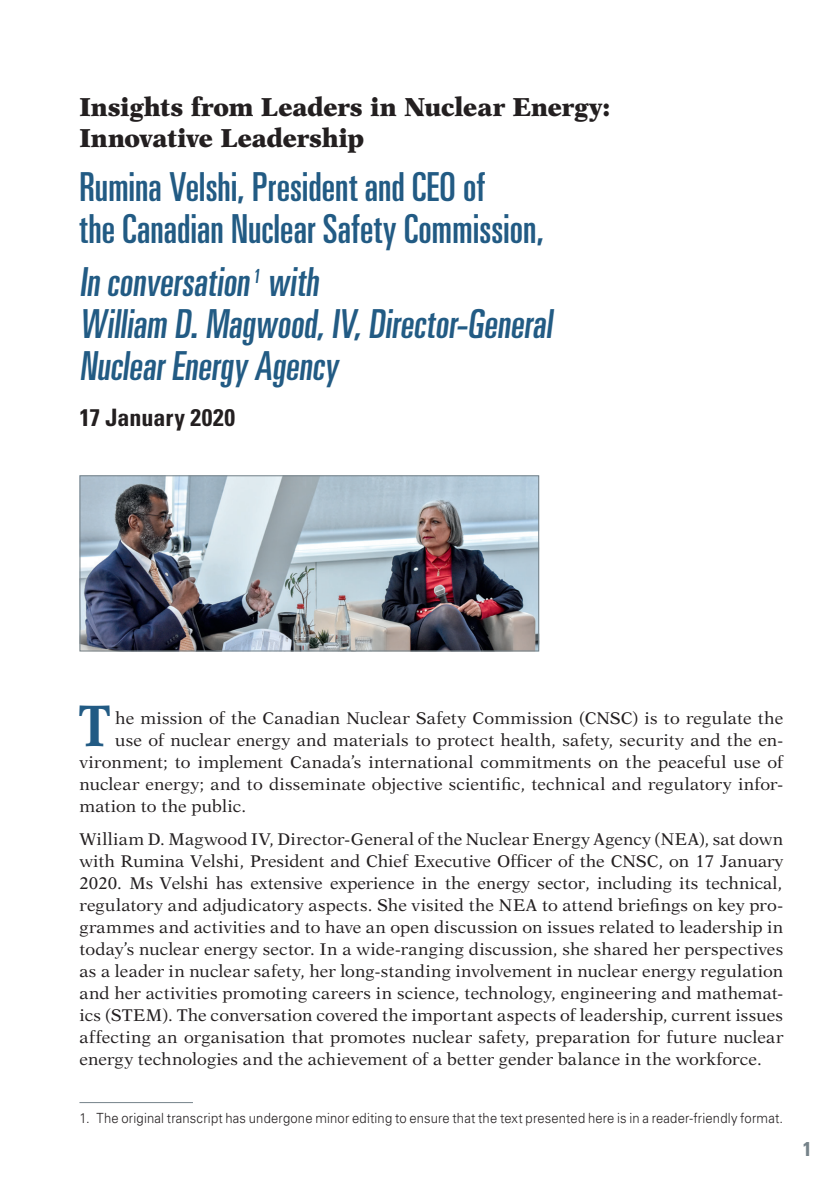
<style>
.page{position:relative;width:840px;height:1191px;background:#fff}
.page>*{position:absolute;margin:0;border:0;box-sizing:border-box;transform-origin:0 0}
.t1{font:700 58.6px "New Aster LT Std";color:#225b84;scale:.79 1}
.t2{font:ultra-condensed 40px/42px "Univers LT Std";color:#225b84}
.t3{font:900 26px/31.2px "New Aster LT Std";letter-spacing:-.01em;color:#231f20;scale:.95 1}
.t4{font:700 condensed 24px "Univers LT Std";color:#231f20}
.t5{font:700 condensed 20px "Univers LT Std";color:#76838a}
.t6{font:17px/22px "New Aster LT Std";letter-spacing:.01em;color:#231f20;text-align:justify}
.t7{font:300 14px "Univers LT Std";letter-spacing:.015em;color:#231f20;scale:.93 1}
</style>
<div class="page">
<img style="left:79px;top:475px;width:460px;height:177px">
<hr style="left:79px;top:1102px;width:114px;height:1px;background:#76838a">
<p class="t3" style="left:79px;top:91px;width:560px">Insights from Leaders in Nuclear Energy:<br>Innovative Leadership</p>
<p class="t2" style="left:79px;top:165px;width:465px">Rumina Velshi, President and CEO of<br>the Canadian Nuclear Safety Commission,</p>
<p class="t2" style="left:79px;top:261px;width:479px">In conversation<sup>1</sup> with<br>William D.Magwood,IV,Director-General<br>NuclearEnergy Agency</p>
<p class="t4" style="left:79px;top:403px;width:157px">17 January 2020</p>
<p class="t1" style="left:79px;top:690px;width:42px">T</p>
<p class="t6" style="left:115px;top:706px;width:669px">he mission of the Canadian Nuclear Safety Commission (CNSC) is to regulate the use of nuclear energy and materials to protect health, safety, security and the en-</p>
<p class="t6" style="left:79px;top:750px;width:705px">vironment; to implement Canada’s international commitments on the peaceful use of nuclear energy; and to disseminate objective scientific, technical and regulatory infor&shy;mation to the public.</p>
<p class="t6" style="left:79px;top:828px;width:705px">William D. Magwood IV, Director-General of the Nuclear Energy Agency (NEA), sat down with Rumina Velshi, President and Chief Executive Officer of the CNSC, on 17 January 2020. Ms Velshi has extensive experience in the energy sector, including its technical, regulatory and adjudicatory aspects. She visited the NEA to attend briefings on key pro&shy;grammes and activities and to have an open discussion on issues related to leadership in today’s nuclear energy sector. In a wide-ranging discussion, she shared her perspectives as a leader in nuclear safety, her long-standing involvement in nuclear energy regulation and her activities promoting careers in science, technology, engineering and mathemat&shy;ics (STEM). The conversation covered the important aspects of leadership, current issues affecting an organisation that promotes nuclear safety, preparation for future nuclear energy technologies and the achievement of a better gender balance in the workforce.</p>
<p class="t7" style="left:79px;top:1109px;width:757px">1. The original transcript has undergone minor editing to ensure that the text presented here is in a reader-friendly format.</p>
<p class="t5" style="left:802px;top:1136px;width:10px">1</p>
</div>
